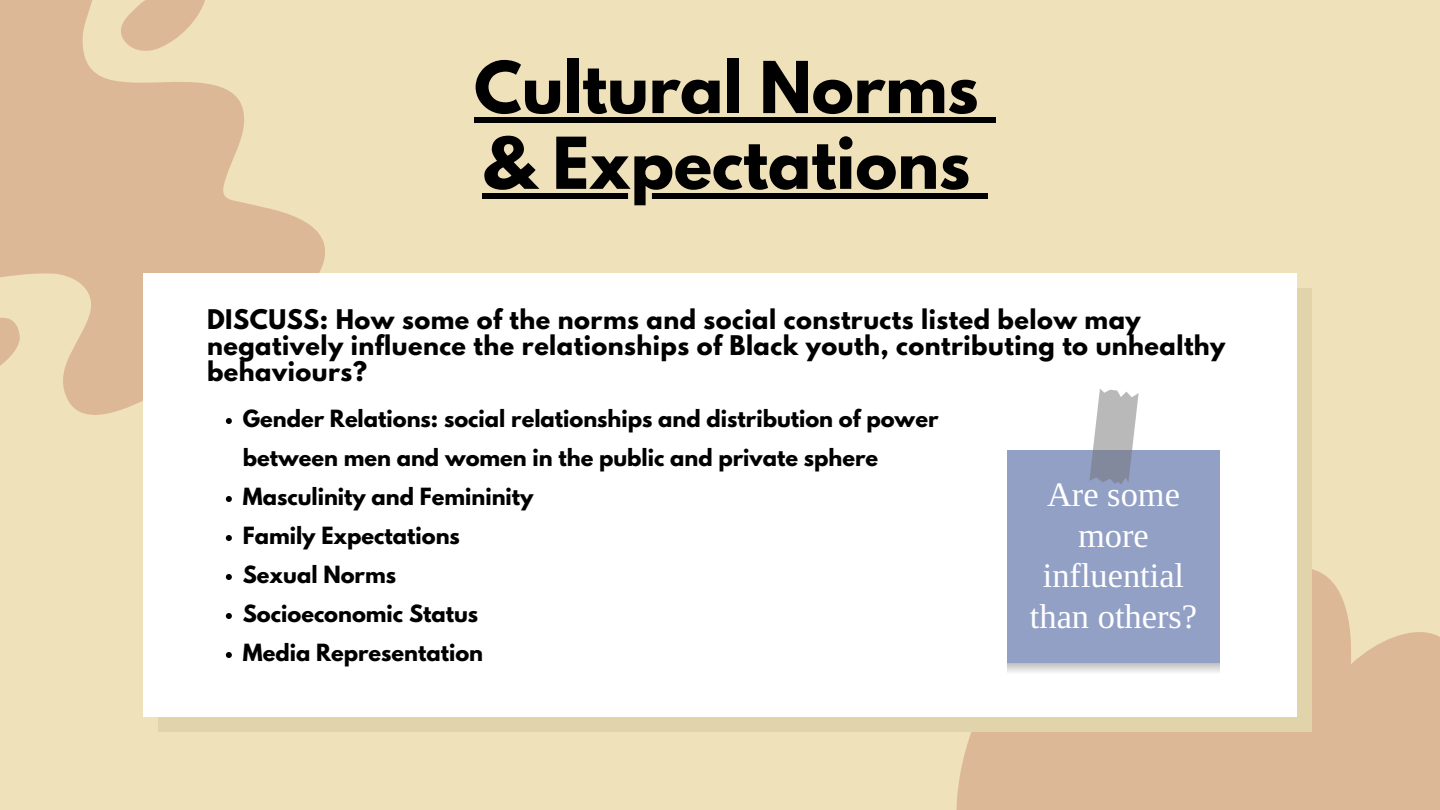
<style>
.page{position:relative;width:1440px;height:810px;background:#efe1ba}
.page>*{position:absolute;margin:0;border:0;box-sizing:border-box;transform-origin:0 0}
.t1{font:700 63.3px "League Spartan";color:#000}
.t2{font:34.4px/40.8px "Libra Serif Modern";color:#fff;text-align:center}
.t3{font:700 24px/26.2px "League Spartan";letter-spacing:.02em;color:#000}
.t4{font:700 21px/39px "League Spartan";color:#000}
</style>
<div class="page">
<svg style="left:0;top:0;width:390px;height:415px;fill:#ddb896"></svg>
<svg style="left:956px;top:569px;width:484px;height:241px;background:#dfbd9a"></svg>
<div style="left:158px;top:289px;width:1154px;height:443px;background:#e1d3aa"></div>
<div style="left:143px;top:274px;width:1154px;height:443px;background:#fff"></div>
<svg style="left:1007px;top:663px;width:212px;height:9px;background:#d7d7d7"></svg>
<div style="left:1007px;top:450px;width:212px;height:213px;background:#92a0c6"></div>
<svg style="left:1089px;top:389px;width:50px;height:95px"></svg>
<div style="left:474px;top:117px;width:505px;height:6px;background:#000"></div>
<div style="left:979px;top:117px;width:17px;height:6px;background:#000"></div>
<div style="left:482px;top:193px;width:488px;height:6px;background:#000"></div>
<div style="left:970px;top:193px;width:17px;height:6px;background:#000"></div>
<svg style="left:226px;top:418px;width:6px;height:6px"></svg>
<svg style="left:226px;top:496px;width:6px;height:6px"></svg>
<svg style="left:226px;top:535px;width:6px;height:6px"></svg>
<svg style="left:226px;top:574px;width:6px;height:6px"></svg>
<svg style="left:226px;top:613px;width:6px;height:6px"></svg>
<svg style="left:226px;top:652px;width:6px;height:6px"></svg>
<p class="t1" style="left:474px;top:56px;width:506px">Cultural Norms</p>
<p class="t1" style="left:482px;top:132px;width:489px">&amp; Expectations</p>
<p class="t3" style="left:207px;top:309px;width:1020px">DISCUSS: How some of the norms and social constructs listed below may negatively influence the relationships of Black youth, contributing to unhealthy behaviours?</p>
<p class="t4" style="left:243px;top:402px;width:697px">Gender Relations: social relationships and distribution of power between men and women in the public and private sphere</p>
<p class="t4" style="left:243px;top:480px;width:292px">Masculinity and Femininity</p>
<p class="t4" style="left:243px;top:519px;width:219px">Family Expectations</p>
<p class="t4" style="left:243px;top:558px;width:155px">Sexual Norms</p>
<p class="t4" style="left:243px;top:597px;width:237px">Socioeconomic Status</p>
<p class="t4" style="left:243px;top:636px;width:242px">Media Representation</p>
<p class="t2" style="left:1030px;top:474px;width:169px">Are some more influential than others?</p>
</div>
